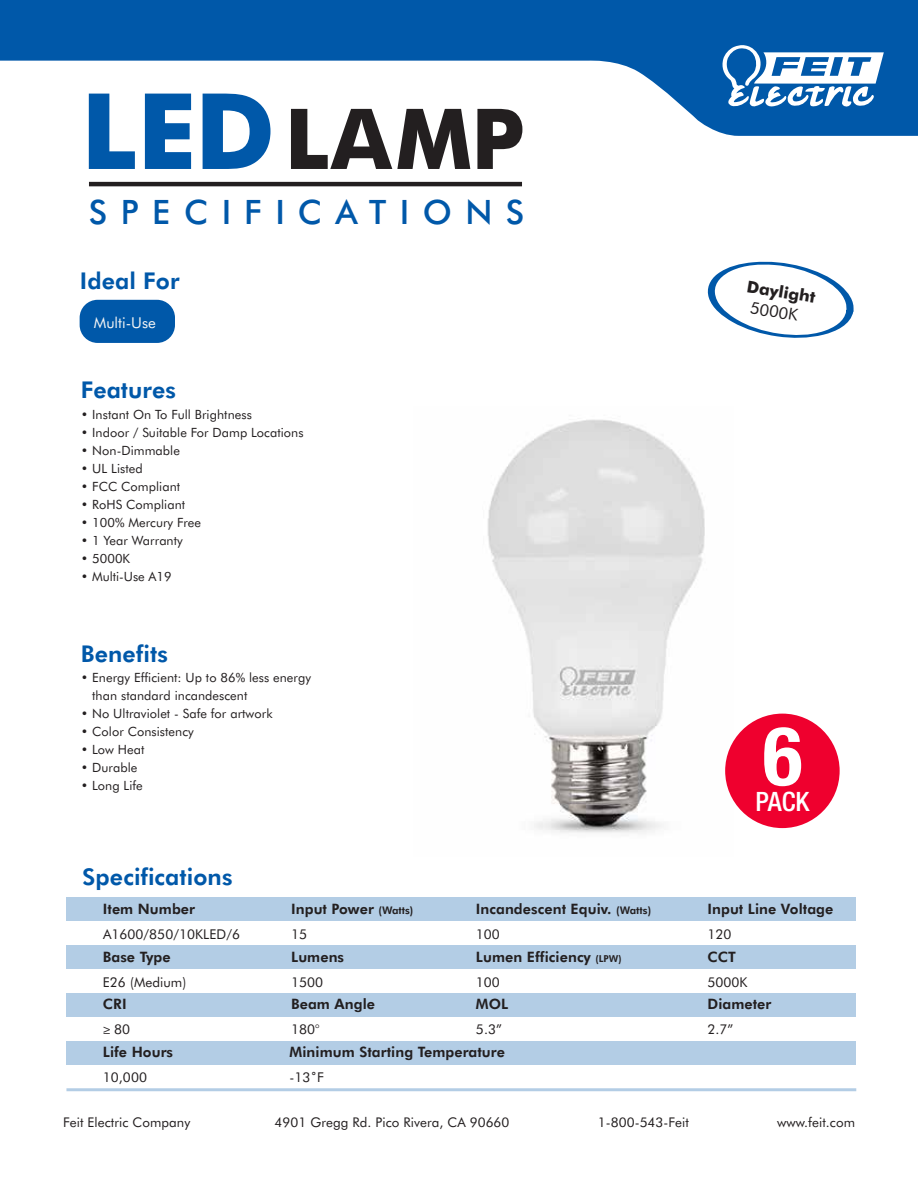
<style>
.page{position:relative;width:918px;height:1188px;background:#fff}
.page>*{position:absolute;margin:0;border:0;box-sizing:border-box;transform-origin:0 0}
.t1{font:700 84px "Futura BT";color:#231f20}
.t2{font:700 condensed 81.75px "Helvetica Neue";color:#fff}
.t3{font:500 33.6px "Futura BT";letter-spacing:.4em;color:#0058a9}
.t4{font:500 condensed 26.7px "Helvetica Neue";color:#fff}
.t5{font:800 23.1px "Futura BT";letter-spacing:.005em;color:#0058a9}
.t6{font:700 16.35px "Futura BT";color:#231f20}
.t7{font:16.35px "Futura BT";color:#231f20}
.t8{font:15px "Futura BT";color:#f5f5f5}
.t9{font:800 14.4px "Futura BT";letter-spacing:.005em;color:#231f20}
.t10{font:13.5px "Futura BT";letter-spacing:.005em;color:#231f20}
.t11{font:13.35px "Futura BT";letter-spacing:.005em;color:#231f20}
.t12{font:12.75px/18px "Futura BT";letter-spacing:.005em;color:#231f20}
.s1{font-size:105.45px;color:#0058a9}
.s2{font-size:10.5px}
.s3{font-size:9.6px}
.s4{font-family:"Myriad Pro"}
</style>
<div class="page">
<img style="left:487px;top:419px;width:247px;height:414px">
<hr style="left:66px;top:1088px;width:790px;height:3px;background:#0058a9">
<div style="left:66px;top:897px;width:790px;height:24px;background:#b3cde5"></div>
<div style="left:66px;top:945px;width:790px;height:24px;background:#b3cde5"></div>
<div style="left:66px;top:993px;width:790px;height:24px;background:#b3cde5"></div>
<div style="left:66px;top:1041px;width:790px;height:24px;background:#b3cde5"></div>
<div style="left:725px;top:714px;width:115px;height:114px;background:#ef002e;border-radius:50%"></div>
<div style="left:80px;top:300px;width:95px;height:43px;background:#0058a9;border-radius:18px"></div>
<hr style="left:89px;top:182px;width:433px;height:4px;background:#231f20">
<svg style="left:0;top:0;width:918px;height:136px;fill:#0058a9"></svg>
<svg style="left:721px;top:45px;width:163px;height:63px"></svg>
<svg style="left:707px;top:261px;width:147px;height:77px"></svg>
<h1 class="t1" style="left:81px;top:88px;width:445px"><span class="s1">LED</span>LAMP</h1>
<h3 class="t3" style="left:89px;top:191px;width:437px">SPECIFICATIONS</h3>
<h3 class="t5" style="left:80px;top:267px;width:101px">Ideal For</h3>
<p class="t8" style="left:94px;top:314px;width:64px">Multi-Use</p>
<h3 class="t5" style="left:81px;top:376px;width:97px">Features</h3>
<p class="t12" style="left:81px;top:405px;width:173px">• Instant On To Full Brightness</p>
<p class="t12" style="left:81px;top:423px;width:224px">• Indoor / Suitable For Damp Locations</p>
<p class="t12" style="left:81px;top:441px;width:101px">• Non-Dimmable</p>
<p class="t12" style="left:81px;top:459px;width:63px">• UL Listed</p>
<p class="t12" style="left:81px;top:477px;width:101px">• FCC Compliant</p>
<p class="t12" style="left:81px;top:495px;width:106px">• RoHS Compliant</p>
<p class="t12" style="left:81px;top:513px;width:122px">• 100% Mercury Free</p>
<p class="t12" style="left:81px;top:531px;width:104px">• 1 Year Warranty</p>
<p class="t12" style="left:81px;top:549px;width:51px">• 5000K</p>
<p class="t12" style="left:81px;top:567px;width:92px">• Multi-Use A19</p>
<h3 class="t5" style="left:81px;top:639px;width:89px">Benefits</h3>
<p class="t12" style="left:92px;top:669px;width:220px;text-indent:-11px">• Energy Efficient: Up to 86% less energy than standard incandescent</p>
<p class="t12" style="left:81px;top:705px;width:193px">• No Ultraviolet - Safe for artwork</p>
<p class="t12" style="left:81px;top:723px;width:114px">• Color Consistency</p>
<p class="t12" style="left:81px;top:741px;width:65px">• Low Heat</p>
<p class="t12" style="left:81px;top:759px;width:58px">• Durable</p>
<p class="t12" style="left:81px;top:777px;width:64px">• Long Life</p>
<h3 class="t5" style="left:82px;top:862px;width:152px">Specifications</h3>
<p class="t9" style="left:103px;top:900px;width:94px">Item Number</p>
<p class="t9" style="left:291px;top:900px;width:124px">Input Power <span class="s2">(Watts)</span></p>
<p class="t9" style="left:476px;top:900px;width:177px">Incandescent Equiv. <span class="s2">(Watts)</span></p>
<p class="t6" style="left:749px;top:276px;width:71px;rotate:9deg">Daylight</p>
<p class="t7" style="left:752px;top:298px;width:50px;rotate:9deg">5000K</p>
<h2 class="t2" style="left:763px;top:707px;width:41px">6</h2>
<h3 class="t4" style="left:755px;top:786px;width:55px">PACK</h3>
<p class="t9" style="left:708px;top:900px;width:127px">Input Line Voltage</p>
<p class="t10" style="left:103px;top:926px;width:139px">A1600/850/10KLED/6</p>
<p class="t10" style="left:291px;top:926px;width:17px">15</p>
<p class="t10" style="left:476px;top:926px;width:25px">100</p>
<p class="t10" style="left:291px;top:974px;width:33px">1500</p>
<p class="t10" style="left:476px;top:974px;width:25px">100</p>
<p class="t10" style="left:708px;top:926px;width:26px">120</p>
<p class="t9" style="left:476px;top:948px;width:147px">Lumen Efficiency <span class="s3">(LPW)</span></p>
<p class="t9" style="left:708px;top:948px;width:30px">CCT</p>
<p class="t9" style="left:291px;top:948px;width:54px">Lumens</p>
<p class="t9" style="left:291px;top:995px;width:85px">Beam Angle</p>
<p class="t9" style="left:708px;top:995px;width:65px">Diameter</p>
<p class="t9" style="left:103px;top:948px;width:69px">Base Type</p>
<p class="t10" style="left:103px;top:974px;width:85px">E26 (Medium)</p>
<p class="t10" style="left:708px;top:974px;width:42px">5000K</p>
<p class="t9" style="left:103px;top:995px;width:25px">CRI</p>
<p class="t9" style="left:103px;top:1043px;width:72px">Life Hours</p>
<p class="t10" style="left:103px;top:1069px;width:46px">10,000</p>
<p class="t9" style="left:476px;top:995px;width:34px">MOL</p>
<p class="t9" style="left:290px;top:1043px;width:217px">Minimum Starting Temperature</p>
<p class="t10" style="left:291px;top:1021px;width:30px">180°</p>
<p class="t10" style="left:708px;top:1021px;width:27px">2.7”</p>
<p class="t10" style="left:476px;top:1021px;width:27px">5.3”</p>
<p class="t10" style="left:103px;top:1021px;width:29px"><span class="s4">≥</span> 80</p>
<p class="t10" style="left:290px;top:1069px;width:36px">-13˚F</p>
<p class="t11" style="left:63px;top:1114px;width:129px">Feit Electric Company</p>
<p class="t11" style="left:275px;top:1114px;width:236px">4901 Gregg Rd. Pico Rivera, CA 90660</p>
<p class="t11" style="left:598px;top:1114px;width:92px">1-800-543-Feit</p>
<p class="t11" style="left:777px;top:1114px;width:79px">www.feit.com</p>
</div>
